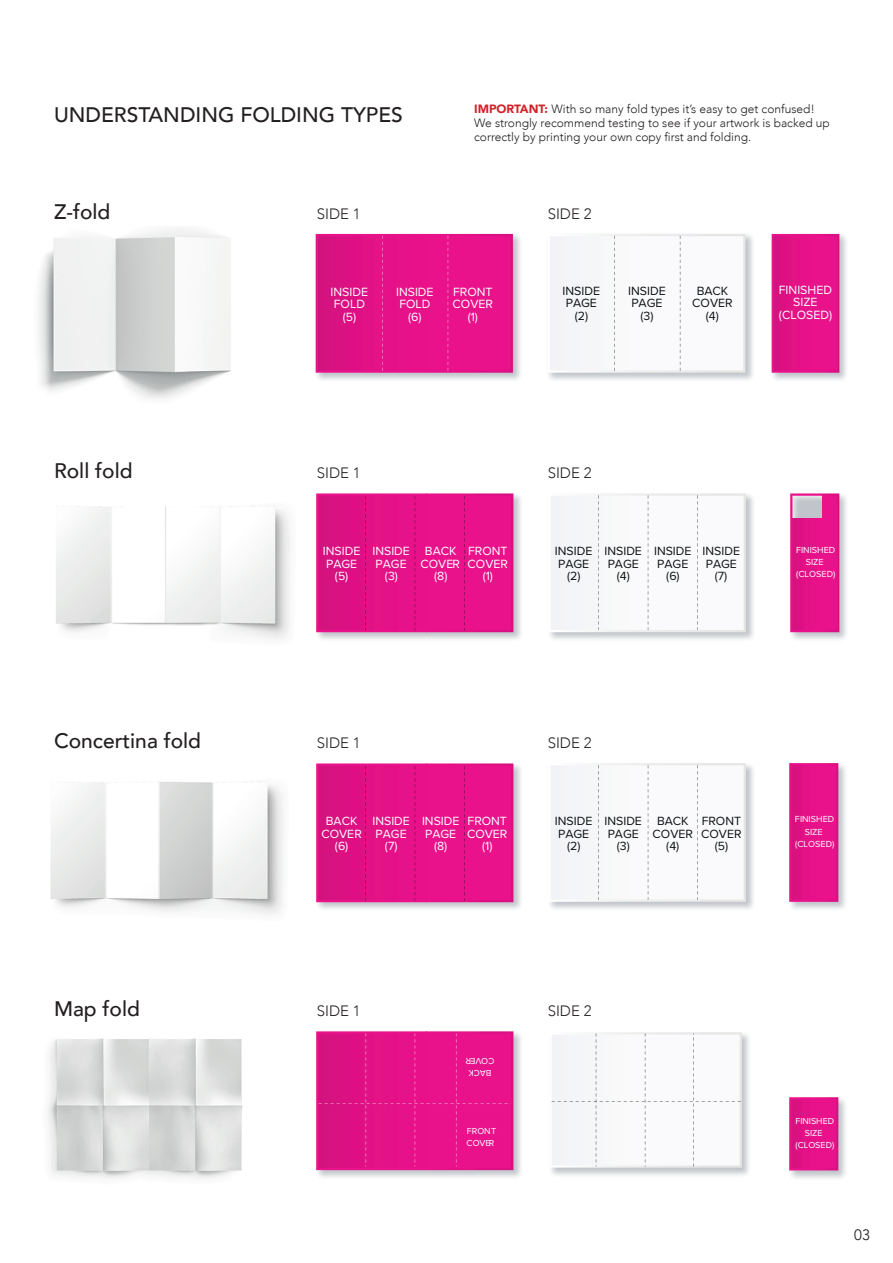
<style>
.page{position:relative;width:893px;height:1263px;background:#fff}
.page>*{position:absolute;margin:0;border:0;box-sizing:border-box;transform-origin:0 0}
.t1{font:500 21px "Avenir";color:#231f20}
.t2{font:300 15px "Avenir";color:#231f20}
.t3{font:12.3px/12.3px "Proxima Nova";color:#fff;text-align:center}
.t4{font:12.3px/12.3px "Proxima Nova";color:#0d1214;text-align:center}
.t5{font:300 12px/14.4px "Avenir";color:#231f20}
.t6{font:9.15px/12.3px "Proxima Nova";color:#fff;text-align:center}
.t7{font:9px/12.1px "Proxima Nova";color:#fff;text-align:center}
.s1{font-weight:900;color:#d1232a}
</style>
<div class="page">
<img style="left:47px;top:1038px;width:196px;height:141px">
<img style="left:50px;top:781px;width:234px;height:134px">
<img style="left:56px;top:506px;width:235px;height:133px">
<img style="left:38px;top:227px;width:193px;height:172px">
<img style="left:789px;top:1097px;width:56px;height:81px">
<svg style="left:789px;top:1097px;width:49px;height:73px;background:#e41388"></svg>
<img style="left:791px;top:763px;width:54px;height:146px">
<svg style="left:789px;top:763px;width:49px;height:139px;background:#e41288"></svg>
<img style="left:790px;top:493px;width:56px;height:146px">
<svg style="left:790px;top:493px;width:49px;height:139px;background:#e2258f"></svg>
<img style="left:316px;top:1031px;width:205px;height:146px">
<svg style="left:316px;top:1031px;width:197px;height:139px;background:#e41388"></svg>
<img style="left:316px;top:763px;width:205px;height:146px">
<img style="left:316px;top:493px;width:205px;height:146px">
<img style="left:551px;top:1034px;width:198px;height:141px">
<svg style="left:551px;top:1032px;width:191px;height:135px"></svg>
<img style="left:550px;top:765px;width:203px;height:144px">
<svg style="left:550px;top:763px;width:196px;height:139px"></svg>
<img style="left:550px;top:495px;width:203px;height:144px">
<svg style="left:550px;top:493px;width:196px;height:139px"></svg>
<img style="left:315px;top:233px;width:205px;height:147px">
<svg style="left:316px;top:234px;width:197px;height:139px;background:#e41287"></svg>
<img style="left:548px;top:234px;width:205px;height:146px">
<svg style="left:548px;top:234px;width:197px;height:139px"></svg>
<img style="left:771px;top:233px;width:75px;height:147px">
<svg style="left:772px;top:234px;width:67px;height:139px;background:#e41187"></svg>
<svg style="left:316px;top:493px;width:197px;height:139px;background:#e31287"></svg>
<svg style="left:316px;top:763px;width:197px;height:139px;background:#e31287"></svg>
<h1 class="t1" style="left:54px;top:96px;width:350px">UNDERSTANDING FOLDING TYPES</h1>
<p class="t5" style="left:474px;top:101px;width:357px"><span class="s1">IMPORTANT:</span> With so many fold types it’s easy to get confused!<br>We strongly recommend testing to see if your artwork is backed up correctly by printing your own copy first and folding.</p>
<h1 class="t1" style="left:54px;top:193px;width:58px">Z-fold</h1>
<h1 class="t1" style="left:54px;top:453px;width:80px">Roll fold</h1>
<p class="t2" style="left:317px;top:205px;width:45px">SIDE 1</p>
<p class="t2" style="left:548px;top:205px;width:45px">SIDE 2</p>
<p class="t3" style="left:330px;top:285px;width:39px">INSIDE<br>FOLD (5)</p>
<p class="t3" style="left:396px;top:285px;width:39px">INSIDE<br>FOLD (6)</p>
<p class="t3" style="left:453px;top:285px;width:42px">FRONT<br>COVER (1)</p>
<p class="t4" style="left:563px;top:284px;width:39px">INSIDE<br>PAGE (2)</p>
<p class="t4" style="left:628px;top:284px;width:39px">INSIDE<br>PAGE (3)</p>
<p class="t4" style="left:692px;top:284px;width:42px">BACK<br>COVER (4)</p>
<p class="t3" style="left:779px;top:283px;width:55px">FINISHED<br>SIZE (CLOSED)</p>
<p class="t2" style="left:317px;top:464px;width:45px">SIDE 1</p>
<p class="t2" style="left:548px;top:464px;width:45px">SIDE 2</p>
<p class="t3" style="left:323px;top:545px;width:39px">INSIDE<br>PAGE (5)</p>
<p class="t3" style="left:372px;top:545px;width:39px">INSIDE<br>PAGE (3)</p>
<p class="t3" style="left:421px;top:545px;width:41px">BACK<br>COVER (8)</p>
<p class="t3" style="left:468px;top:545px;width:42px">FRONT<br>COVER (1)</p>
<p class="t4" style="left:555px;top:545px;width:39px">INSIDE<br>PAGE (2)</p>
<p class="t4" style="left:604px;top:538px;width:39px;line-height:24.6px">INSIDE (4)</p>
<p class="t4" style="left:654px;top:545px;width:39px">INSIDE</p>
<p class="t4" style="left:608px;top:557px;width:33px">PAGE</p>
<p class="t4" style="left:657px;top:557px;width:33px">PAGE (6)</p>
<p class="t4" style="left:703px;top:545px;width:39px">INSIDE<br>PAGE (7)</p>
<p class="t6" style="left:796px;top:543px;width:41px">FINISHED<br>SIZE (CLOSED)</p>
<h1 class="t1" style="left:54px;top:723px;width:149px">Concertina fold</h1>
<h1 class="t1" style="left:54px;top:991px;width:87px">Map fold</h1>
<p class="t2" style="left:317px;top:734px;width:45px">SIDE 1</p>
<p class="t2" style="left:548px;top:734px;width:45px">SIDE 2</p>
<p class="t3" style="left:321px;top:814px;width:42px">BACK<br>COVER (6)</p>
<p class="t3" style="left:372px;top:814px;width:39px">INSIDE<br>PAGE (7)</p>
<p class="t3" style="left:422px;top:814px;width:39px">INSIDE<br>PAGE (8)</p>
<p class="t3" style="left:467px;top:814px;width:42px">FRONT<br>COVER (1)</p>
<p class="t4" style="left:555px;top:814px;width:39px">INSIDE<br>PAGE (2)</p>
<p class="t4" style="left:604px;top:814px;width:39px">INSIDE<br>PAGE (3)</p>
<p class="t4" style="left:653px;top:814px;width:42px">BACK<br>COVER (4)</p>
<p class="t4" style="left:701px;top:814px;width:42px">FRONT<br>COVER (5)</p>
<p class="t6" style="left:795px;top:813px;width:41px">FINISHED<br>SIZE (CLOSED)</p>
<p class="t2" style="left:317px;top:1002px;width:45px">SIDE 1</p>
<p class="t2" style="left:548px;top:1002px;width:45px">SIDE 2</p>
<p class="t7" style="left:494px;top:1079px;width:30px;rotate:-180deg">BACK<br>COVER</p>
<p class="t7" style="left:467px;top:1124px;width:31px;text-align:left">FRONT<br>COVER</p>
<p class="t7" style="left:795px;top:1114px;width:40px">FINISHED<br>SIZE (CLOSED)</p>
<p class="t2" style="left:854px;top:1226px;width:17px">03</p>
</div>
